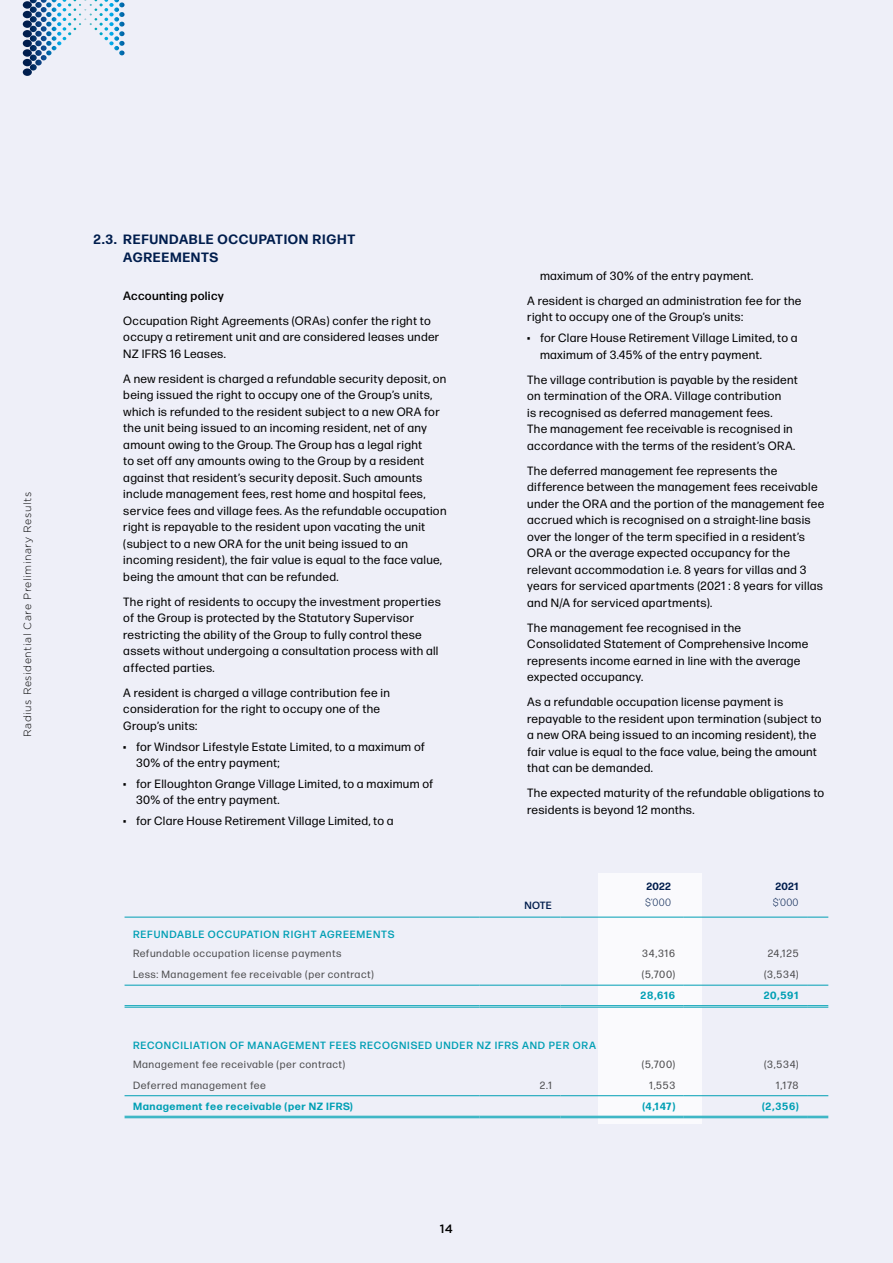
<style>
.page{position:relative;width:893px;height:1263px;background:#eeeff8}
.page>*{position:absolute;margin:0;border:0;box-sizing:border-box;transform-origin:0 0}
.t1{font:700 13.5px/18px "Forma DJR Micro";letter-spacing:.05em;color:#001d4d}
.Paragraph_Text_2022{font:12px/16.5px "Forma DJR Micro";letter-spacing:.025em;color:#000}
.Sub_Heading_i{font:500 12px "Forma DJR Micro";letter-spacing:.025em;color:#000}
.t2{font:500 12px "Gotham";color:#000}
.Table_Text_2022{font:10.5px "Forma DJR Micro";letter-spacing:.05em;color:#4d4d4f}
.Table_Sub_Heading{font:500 10.5px "Forma DJR Micro";letter-spacing:.075em;color:#009fb4}
.Number_Style_2022{font:10.5px "Forma DJR Micro";letter-spacing:.075em;color:#4d4d4f}
.t3{font:300 10.5px "Gotham";letter-spacing:.05em;color:#000}
.Table_Text_Bold_2022{font:700 10.5px "Forma DJR Micro";letter-spacing:.05em;color:#009fb4}
.Table_Numbers_Bold_2{font:700 10.5px "Forma DJR Micro";letter-spacing:.075em;color:#009fb4}
.Paragraph_text{font:300 10.5px "Forma DJR Micro";letter-spacing:.025em;color:#001d4d}
.Bold_Heading{font:700 10.5px "Forma DJR Micro";letter-spacing:.025em;color:#001d4d}
.Bold_Heading-2{font:500 10.5px "Forma DJR Micro";color:#001d4d}
</style>
<div class="page">
<svg style="left:23px;top:0;width:102px;height:76px"></svg>
<div style="left:599px;top:872px;width:103px;height:251px;background:#fafafd"></div>
<hr style="left:125px;top:1005px;width:355px;height:2px;background:#fff">
<hr style="left:480px;top:1005px;width:80px;height:2px;background:#fff">
<hr style="left:560px;top:1005px;width:124px;height:2px;background:#fff">
<hr style="left:684px;top:1005px;width:123px;height:2px;background:#fff">
<hr style="left:480px;top:917px;width:80px;height:1px;background:#009fb4">
<hr style="left:125px;top:917px;width:355px;height:1px;background:#009fb4">
<hr style="left:560px;top:917px;width:124px;height:1px;background:#009fb4">
<hr style="left:684px;top:917px;width:123px;height:1px;background:#009fb4">
<svg style="left:807px;top:917px;width:21px;height:1px"></svg>
<hr style="left:125px;top:1005px;width:355px;height:1px;background:#009fb4">
<hr style="left:125px;top:1007px;width:355px;height:1px;background:#009fb4">
<hr style="left:480px;top:1005px;width:80px;height:1px;background:#009fb4">
<hr style="left:480px;top:1007px;width:80px;height:1px;background:#009fb4">
<hr style="left:560px;top:1005px;width:124px;height:1px;background:#009fb4">
<hr style="left:560px;top:1007px;width:124px;height:1px;background:#009fb4">
<hr style="left:684px;top:1005px;width:123px;height:1px;background:#009fb4">
<hr style="left:684px;top:1007px;width:123px;height:1px;background:#009fb4">
<svg style="left:807px;top:1005px;width:21px;height:3px"></svg>
<hr style="left:125px;top:985px;width:355px;height:1px;background:#009fb4">
<hr style="left:480px;top:985px;width:80px;height:1px;background:#009fb4">
<hr style="left:560px;top:985px;width:124px;height:1px;background:#009fb4">
<hr style="left:684px;top:985px;width:123px;height:1px;background:#009fb4">
<svg style="left:807px;top:985px;width:21px;height:1px"></svg>
<hr style="left:125px;top:1095px;width:355px;height:1px;background:#009fb4">
<hr style="left:480px;top:1095px;width:80px;height:1px;background:#009fb4">
<hr style="left:560px;top:1095px;width:124px;height:1px;background:#009fb4">
<hr style="left:684px;top:1095px;width:123px;height:1px;background:#009fb4">
<svg style="left:807px;top:1095px;width:21px;height:1px"></svg>
<hr style="left:125px;top:1116px;width:355px;height:1px;background:#009fb4">
<hr style="left:125px;top:1117px;width:355px;height:1px;background:#009fb4">
<hr style="left:480px;top:1116px;width:80px;height:1px;background:#009fb4">
<hr style="left:480px;top:1117px;width:80px;height:1px;background:#009fb4">
<hr style="left:560px;top:1116px;width:124px;height:1px;background:#009fb4">
<hr style="left:560px;top:1117px;width:124px;height:1px;background:#009fb4">
<hr style="left:684px;top:1116px;width:123px;height:1px;background:#009fb4">
<hr style="left:684px;top:1117px;width:123px;height:1px;background:#009fb4">
<svg style="left:807px;top:1116px;width:21px;height:2px"></svg>
<p class="t3" style="left:21px;top:737px;width:246px;rotate:-90deg">Radius Residential Care Preliminary Results</p>
<p class="t1" style="left:123px;top:230px;width:233px;text-indent:-30px">2.3. REFUNDABLE OCCUPATION RIGHT<br>AGREEMENTS</p>
<p class="Sub_Heading_i" style="left:123px;top:288px;width:102px">Accounting policy</p>
<p class="Paragraph_Text_2022" style="left:123px;top:312px;width:318px">Occupation Right Agreements (ORAs) confer the right to occupy a retirement unit and are considered leases under<br>NZ IFRS 16 Leases.</p>
<p class="Paragraph_Text_2022" style="left:123px;top:370px;width:325px">A new resident is charged a refundable security deposit, on being issued the right to occupy one of the Group’s units, which is refunded to the resident subject to a new ORA for the unit being issued to an incoming resident, net of any amount owing to the Group. The Group has a legal right<br>to set off any amounts owing to the Group by a resident against that resident’s security deposit. Such amounts include management fees, rest home and hospital fees, service fees and village fees. As the refundable occupation right is repayable to the resident upon vacating the unit (subject to a new ORA for the unit being issued to an incoming resident), the fair value is equal to the face value, being the amount that can be refunded.</p>
<p class="Paragraph_Text_2022" style="left:123px;top:593px;width:319px">The right of residents to occupy the investment properties of the Group is protected by the Statutory Supervisor restricting the ability of the Group to fully control these assets without undergoing a consultation process with all affected parties.</p>
<p class="Paragraph_Text_2022" style="left:123px;top:684px;width:268px">A resident is charged a village contribution fee in consideration for the right to occupy one of the<br>Group’s units:</p>
<p class="Paragraph_Text_2022" style="left:136px;top:738px;width:290px;text-indent:-13px">• for Windsor Lifestyle Estate Limited, to a maximum of<br>30% of the entry payment;</p>
<p class="Paragraph_Text_2022" style="left:136px;top:775px;width:299px;text-indent:-13px">• for Elloughton Grange Village Limited, to a maximum of<br>30% of the entry payment.</p>
<p class="Paragraph_Text_2022" style="left:123px;top:812px;width:272px">• for Clare House Retirement Village Limited, to a</p>
<p class="Paragraph_Text_2022" style="left:540px;top:267px;width:215px">maximum of 30% of the entry payment.</p>
<p class="Paragraph_Text_2022" style="left:527px;top:292px;width:276px">A resident is charged an administration fee for the right to occupy one of the Group’s units:</p>
<p class="Paragraph_Text_2022" style="left:540px;top:329px;width:259px;text-indent:-13px">• for Clare House Retirement Village Limited, to a maximum of 3.45% of the entry payment.</p>
<p class="Paragraph_Text_2022" style="left:527px;top:371px;width:272px">The village contribution is payable by the resident on termination of the ORA. Village contribution<br>is recognised as deferred management fees.<br>The management fee receivable is recognised in accordance with the terms of the resident’s ORA.</p>
<p class="Paragraph_Text_2022" style="left:527px;top:462px;width:299px">The deferred management fee represents the difference between the management fees receivable under the ORA and the portion of the management fee accrued which is recognised on a straight-line basis over the longer of the term specified in a resident’s ORA or the average expected occupancy for the relevant accommodation i.e. 8 years for villas and 3 years for serviced apartments (2021 : 8 years for villas and N/A for serviced apartments).</p>
<p class="Paragraph_Text_2022" style="left:527px;top:619px;width:283px">The management fee recognised in the Consolidated Statement of Comprehensive Income represents income earned in line with the average expected occupancy.</p>
<p class="Paragraph_Text_2022" style="left:527px;top:693px;width:296px">As a refundable occupation license payment is repayable to the resident upon termination (subject to a new ORA being issued to an incoming resident), the fair value is equal to the face value, being the amount that can be demanded.</p>
<p class="Paragraph_Text_2022" style="left:527px;top:784px;width:299px">The expected maturity of the refundable obligations to residents is beyond 12 months.</p>
<p class="Bold_Heading-2" style="left:524px;top:898px;width:29px">NOTE</p>
<p class="Bold_Heading" style="left:646px;top:880px;width:26px">2022</p>
<p class="Paragraph_text" style="left:645px;top:896px;width:27px">$’000</p>
<p class="Bold_Heading" style="left:775px;top:880px;width:25px">2021</p>
<p class="Paragraph_text" style="left:773px;top:896px;width:27px">$’000</p>
<p class="Table_Sub_Heading" style="left:133px;top:928px;width:263px">REFUNDABLE OCCUPATION RIGHT AGREEMENTS</p>
<p class="Table_Text_2022" style="left:133px;top:947px;width:210px">Refundable occupation license payments</p>
<p class="Number_Style_2022" style="left:642px;top:947px;width:35px">34,316</p>
<p class="Number_Style_2022" style="left:768px;top:947px;width:32px">24,125</p>
<p class="Table_Text_2022" style="left:133px;top:968px;width:242px">Less: Management fee receivable (per contract)</p>
<p class="Number_Style_2022" style="left:642px;top:968px;width:35px">(5,700)</p>
<p class="Number_Style_2022" style="left:764px;top:968px;width:36px">(3,534)</p>
<p class="Table_Numbers_Bold_2" style="left:641px;top:989px;width:36px">28,616</p>
<p class="Table_Numbers_Bold_2" style="left:764px;top:989px;width:36px">20,591</p>
<p class="Table_Sub_Heading" style="left:133px;top:1038px;width:465px">RECONCILIATION OF MANAGEMENT FEES RECOGNISED UNDER NZ IFRS AND PER ORA</p>
<p class="Table_Text_2022" style="left:133px;top:1057px;width:214px">Management fee receivable (per contract)</p>
<p class="Number_Style_2022" style="left:642px;top:1057px;width:35px">(5,700)</p>
<p class="Number_Style_2022" style="left:764px;top:1057px;width:36px">(3,534)</p>
<p class="Table_Text_2022" style="left:133px;top:1079px;width:134px">Deferred management fee</p>
<p class="Number_Style_2022" style="left:540px;top:1079px;width:14px">2.1</p>
<p class="Number_Style_2022" style="left:649px;top:1079px;width:28px">1,553</p>
<p class="Number_Style_2022" style="left:776px;top:1079px;width:24px">1,178</p>
<p class="Table_Text_Bold_2022" style="left:133px;top:1099px;width:221px">Management fee receivable (per NZ IFRS)</p>
<p class="Table_Numbers_Bold_2" style="left:642px;top:1099px;width:34px">(4,147)</p>
<p class="Table_Numbers_Bold_2" style="left:762px;top:1099px;width:38px">(2,356)</p>
<p class="t2" style="left:440px;top:1221px;width:15px">14</p>
</div>
